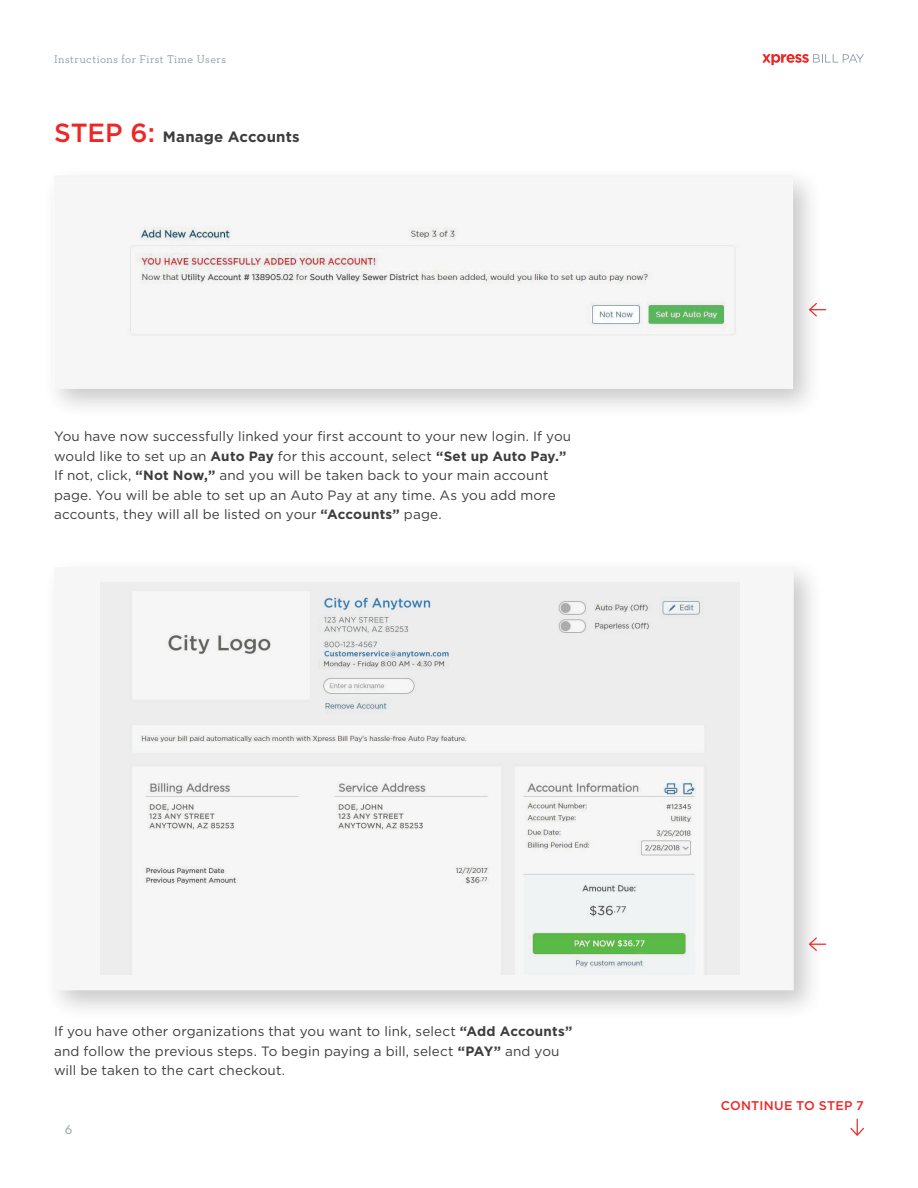
<style>
.page{position:relative;width:918px;height:1188px;background:#fff}
.page>*{position:absolute;margin:0;border:0;box-sizing:border-box;transform-origin:0 0}
.t1{font:700 15px "Gotham HTF";letter-spacing:.01em;color:#3d3d3d}
.t2{font:14.55px "Neutraface Slab Text";color:#94a0a9}
.t3{font:13.5px/19.5px "Gotham HTF";letter-spacing:.01em;color:#3d3d3d}
.t4{font:500 12.6px "Gotham";letter-spacing:.015em;color:#ed2725}
.t5{font:11.55px "Neutraface Slab Text";letter-spacing:.04em;color:#94a0a9}
.s1{font-family:"Gotham";font-weight:500;font-size:26.25px;color:#ed2725}
.s2{font-weight:700}
</style>
<div class="page">
<svg style="left:762px;top:54px;width:102px;height:11px"></svg>
<div style="left:43px;top:165px;width:780px;height:255px;background:#231f20;opacity:.24"></div>
<svg style="left:46px;top:169px;width:755px;height:227px"></svg>
<div style="left:43px;top:556px;width:781px;height:465px;background:#231f20;opacity:.24"></div>
<svg style="left:46px;top:560px;width:755px;height:438px"></svg>
<svg style="left:809px;top:937px;width:17px;height:14px"></svg>
<svg style="left:809px;top:303px;width:17px;height:14px"></svg>
<svg style="left:850px;top:1119px;width:14px;height:17px"></svg>
<div style="left:54px;top:176px;width:739px;height:213px;background:#f6f6f6"></div>
<svg style="left:54px;top:567px;width:740px;height:423px;fill:#f6f6f6"></svg>
<p class="t5" style="left:54px;top:52px;width:174px">Instructions for First Time Users</p>
<p class="t1" style="left:54px;top:128px;width:247px"><span class="s1">STEP 6:</span> Manage Accounts</p>
<p class="t3" style="left:54px;top:426px;width:519px">You have now successfully linked your first account to your new login. If you would like to set up an <span class="s2">Auto Pay</span> for this account, select <span class="s2">“Set up Auto Pay.” </span>If not, click, <span class="s2">“Not Now,”</span> and you will be taken back to your main account page. You will be able to set up an Auto Pay at any time. As you add more accounts, they will all be listed on your <span class="s2">“Accounts”</span> page.</p>
<p class="t3" style="left:54px;top:1022px;width:520px">If you have other organizations that you want to link, select <span class="s2">“Add Accounts” </span>and follow the previous steps. To begin paying a bill, select <span class="s2">“PAY”</span> and you will be taken to the cart checkout.</p>
<p class="t2" style="left:65px;top:1120px;width:9px">6</p>
<p class="t4" style="left:721px;top:1097px;width:145px">CONTINUE TO STEP 7</p>
</div>
